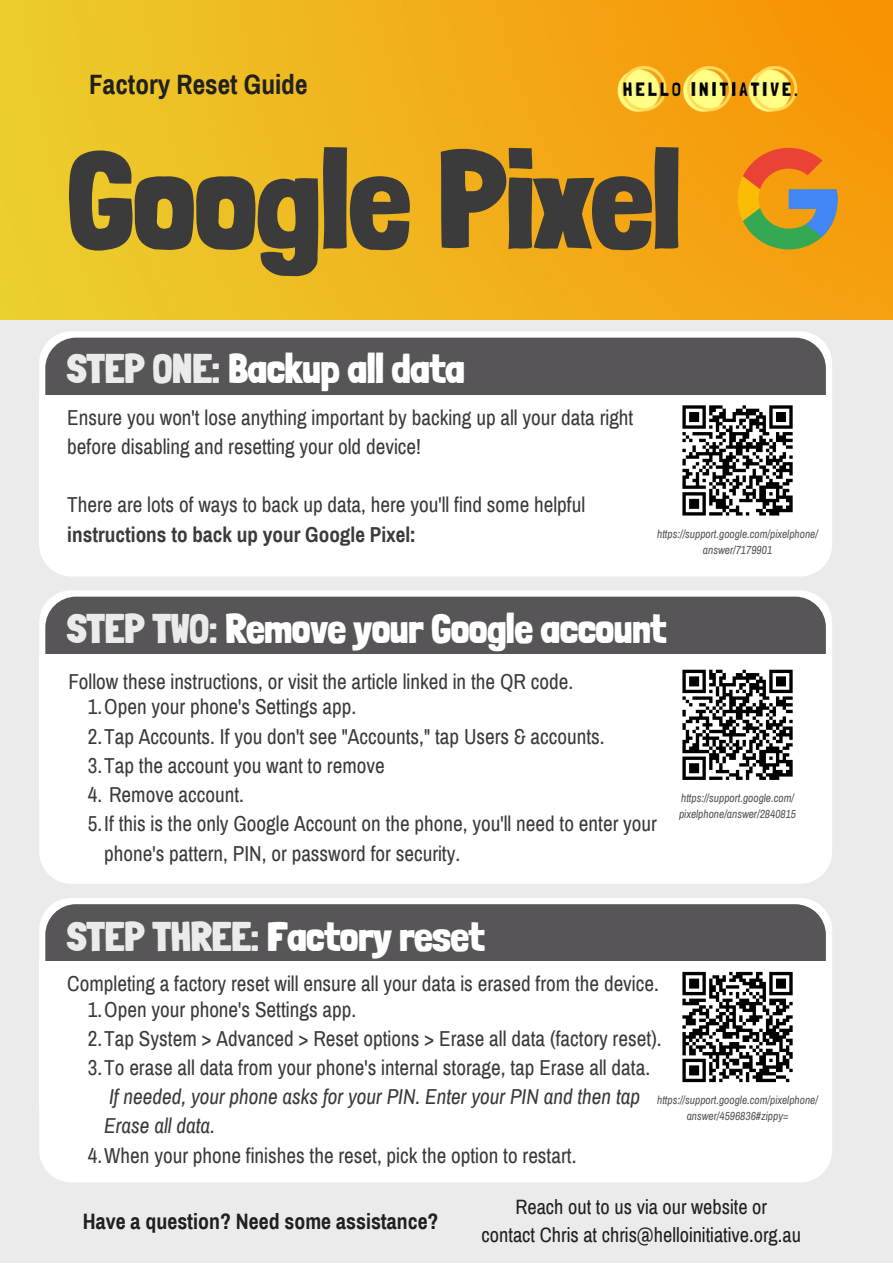
<style>
.page{position:relative;width:893px;height:1264px;background:#fff}
.page>*{position:absolute;margin:0;border:0;box-sizing:border-box;transform-origin:0 0}
.t1{font:900 137.4px "Londrina Solid";color:#3b3b3b}
.t2{font:900 40.5px "Londrina Solid";color:#fff}
.t3{font:700 27.3px "Archivo Narrow";color:#20201f}
.t4{font:700 21.75px "Archivo Narrow";color:#20201f}
.t5{font:21.15px/29.2px "Archivo Narrow";color:#3b3b3b}
.t6{font:italic 21.15px/29.2px "Archivo Narrow";color:#3b3b3b}
.t7{font:700 21.15px "Archivo Narrow";color:#3b3b3b}
.t8{font:20.25px/28px "Archivo Narrow";color:#20201f;text-align:center}
.t9{font:italic 11.4px/15.6px "Archivo Narrow";color:#575557;text-align:center}
.s1{color:#ebebeb}
</style>
<div class="page">
<div style="left:0;top:0;width:892px;height:1262px;background:#ebebeb"></div>
<img style="left:0;top:0;width:892px;height:319px">
<div style="left:39px;top:331px;width:793px;height:245px;background:#fff;border-radius:32px"></div>
<div style="left:45px;top:337px;width:780px;height:165px;background:#575557;border-radius:31px"></div>
<div style="left:39px;top:395px;width:793px;height:147px;background:#fff"></div>
<div style="left:39px;top:590px;width:793px;height:293px;background:#fff;border-radius:32px"></div>
<div style="left:45px;top:596px;width:780px;height:164px;background:#575557;border-radius:31px"></div>
<div style="left:39px;top:654px;width:793px;height:147px;background:#fff"></div>
<div style="left:39px;top:897px;width:793px;height:285px;background:#fff;border-radius:32px"></div>
<div style="left:45px;top:904px;width:780px;height:164px;background:#575557;border-radius:31px"></div>
<div style="left:39px;top:961px;width:793px;height:147px;background:#fff"></div>
<img style="left:612px;top:62px;width:190px;height:54px">
<svg style="left:682px;top:405px;width:110px;height:110px"></svg>
<svg style="left:682px;top:669px;width:110px;height:111px"></svg>
<svg style="left:682px;top:971px;width:110px;height:111px"></svg>
<svg style="left:737px;top:148px;width:100px;height:101px;background:#bc8f3e"></svg>
<p class="t3" style="left:89px;top:70px;width:220px">Factory Reset Guide</p>
<h1 class="t1" style="left:67px;top:118px;width:615px">Google Pixel</h1>
<h2 class="t2" style="left:67px;top:345px;width:399px"><span class="s1">STEP ONE:</span> Backup all data</h2>
<p class="t5" style="left:67px;top:403px;width:567px">Ensure you won't lose anything important by backing up all your data right before disabling and resetting your old device!</p>
<p class="t5" style="left:67px;top:490px;width:519px">There are lots of ways to back up data, here you'll find some helpful</p>
<p class="t7" style="left:67px;top:523px;width:350px">instructions to back up your Google Pixel:</p>
<p class="t9" style="left:657px;top:526px;width:162px">https://support.google.com/pixelphone/ answer/7179901</p>
<h2 class="t2" style="left:67px;top:604px;width:600px"><span class="s1">STEP TWO:</span> Remove your Google account</h2>
<p class="t5" style="left:68px;top:667px;width:506px">Follow these instructions, or visit the article linked in the QR code.</p>
<p class="t5" style="left:88px;top:692px;width:518px">1.Open your phone's Settings app.<br>2.Tap Accounts. If you don't see "Accounts," tap Users &amp; accounts.<br>3.Tap the account you want to remove</p>
<p class="t5" style="left:88px;top:780px;width:158px">4. Remove account.</p>
<p class="t5" style="left:88px;top:809px;width:570px">5.If this is the only Google Account on the phone, you'll need to enter your</p>
<p class="t5" style="left:104px;top:838px;width:357px">phone's pattern, PIN, or password for security.</p>
<p class="t9" style="left:679px;top:790px;width:119px;text-align:left">https://support.google.com/ pixelphone/answer/2840815</p>
<h2 class="t2" style="left:67px;top:912px;width:418px"><span class="s1">STEP THREE:</span> Factory reset</h2>
<p class="t5" style="left:67px;top:969px;width:593px">Completing a factory reset will ensure all your data is erased from the device.</p>
<p class="t5" style="left:88px;top:994px;width:575px">1.Open your phone's Settings app.<br>2.Tap System &gt; Advanced &gt; Reset options &gt; Erase all data (factory reset).<br>3.To erase all data from your phone's internal storage, tap Erase all data.</p>
<p class="t6" style="left:104px;top:1082px;width:537px">If needed, your phone asks for your PIN. Enter your PIN and then tap<br>Erase all data.</p>
<p class="t5" style="left:88px;top:1140px;width:490px">4.When your phone finishes the reset, pick the option to restart.</p>
<p class="t9" style="left:657px;top:1092px;width:162px;line-height:15.1px">https://support.google.com/pixelphone/ answer/4596836#zippy=</p>
<p class="t4" style="left:83px;top:1209px;width:357px">Have a question? Need some assistance?</p>
<p class="t8" style="left:481px;top:1193px;width:321px">Reach out to us via our website or<br>contact Chris at chris@helloinitiative.org.au</p>
</div>
